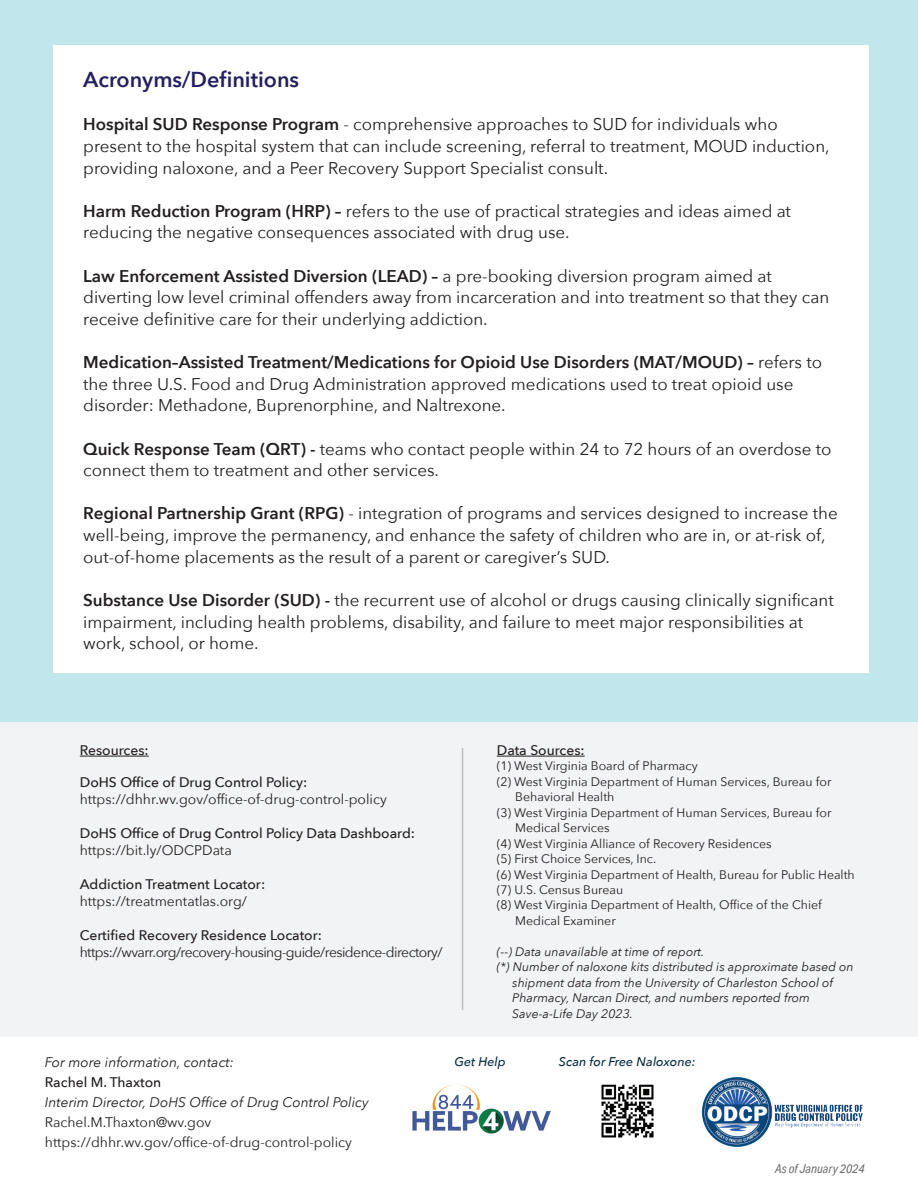
<style>
.page{position:relative;width:918px;height:1188px;background:#fff}
.page>*{position:absolute;margin:0;border:0;box-sizing:border-box;transform-origin:0 0}
.t1{font:600 21.6px "Avenir Next";color:#252161}
.t2{font:16.95px/21.6px "Avenir Next";color:#231f20}
.t3{font:13.95px/20.1px "Avenir Next";color:#231f20}
.t4{font:500 13.95px "Avenir Next";color:#231f20}
.t5{font:italic 13.95px "Avenir Next";color:#231f20}
.t6{font:13.95px "Avenir Next";letter-spacing:-.04em;color:#231f20}
.t7{font:italic 500 12.6px "Avenir Next";color:#092e42}
.t8{font:12.3px "Avenir Next";color:#231f20}
.t9{font:italic 12.3px "Avenir Next";color:#231f20}
.t10{font:italic 12.3px "Aktiv Grotesk Cd";color:#6c6d70}
.s1{font-weight:600}
</style>
<div class="page">
<img style="left:701px;top:1077px;width:162px;height:70px">
<div style="left:0;top:0;width:918px;height:723px;background:#c1e6ec"></div>
<div style="left:0;top:722px;width:918px;height:315px;background:#f2f3f4"></div>
<hr style="left:80px;top:756px;width:69px;height:1px;background:#231f20">
<hr style="left:497px;top:756px;width:88px;height:1px;background:#231f20">
<hr style="left:462px;top:748px;width:1px;height:262px;background:#bcbdc0">
<div style="left:53px;top:45px;width:816px;height:628px;background:#fff"></div>
<img style="left:413px;top:1084px;width:137px;height:49px">
<img style="left:601px;top:1084px;width:53px;height:54px">
<p class="t1" style="left:83px;top:61px;width:218px">Acronyms/Definitions</p>
<p class="t2" style="left:83px;top:113px;width:748px"><span class="s1">Hospital SUD Response Program</span> - comprehensive approaches to SUD for individuals who present to the hospital system that can include screening, referral to treatment, MOUD induction, providing naloxone, and a Peer Recovery Support Specialist consult.</p>
<p class="t2" style="left:83px;top:199px;width:709px"><span class="s1">Harm Reduction Program (HRP) –</span> refers to the use of practical strategies and ideas aimed at reducing the negative consequences associated with drug use.</p>
<p class="t2" style="left:83px;top:264px;width:748px"><span class="s1">Law Enforcement Assisted Diversion (LEAD) –</span> a pre-booking diversion program aimed at diverting low level criminal offenders away from incarceration and into treatment so that they can receive definitive care for their underlying addiction.</p>
<p class="t2" style="left:83px;top:351px;width:740px"><span class="s1">Medication–Assisted Treatment/Medications for Opioid Use Disorders (MAT/MOUD) –</span> refers to the three U.S. Food and Drug Administration approved medications used to treat opioid use disorder: Methadone, Buprenorphine, and Naltrexone.</p>
<p class="t2" style="left:83px;top:437px;width:750px"><span class="s1">Quick Response Team (QRT) -</span> teams who contact people within 24 to 72 hours of an overdose to connect them to treatment and other services.</p>
<p class="t2" style="left:83px;top:502px;width:756px"><span class="s1">Regional Partnership Grant (RPG)</span> - integration of programs and services designed to increase the well-being, improve the permanency, and enhance the safety of children who are in, or at-risk of, out-of-home placements as the result of a parent or caregiver’s SUD.</p>
<p class="t2" style="left:83px;top:589px;width:752px"><span class="s1">Substance Use Disorder (SUD) -</span> the recurrent use of alcohol or drugs causing clinically significant impairment, including health problems, disability, and failure to meet major responsibilities at work, school, or home.</p>
<p class="t4" style="left:80px;top:738px;width:71px">Resources:</p>
<p class="t4" style="left:80px;top:771px;width:229px">DoHS Office of Drug Control Policy:</p>
<p class="t3" style="left:80px;top:789px;width:309px">https://dhhr.wv.gov/office-of-drug-control-policy</p>
<p class="t4" style="left:80px;top:822px;width:337px">DoHS Office of Drug Control Policy Data Dashboard:</p>
<p class="t3" style="left:80px;top:840px;width:153px">https://bit.ly/ODCPData</p>
<p class="t4" style="left:80px;top:873px;width:187px">Addiction Treatment Locator:</p>
<p class="t3" style="left:80px;top:891px;width:169px">https://treatmentatlas.org/</p>
<p class="t4" style="left:80px;top:924px;width:244px">Certified Recovery Residence Locator:</p>
<p class="t6" style="left:80px;top:941px;width:364px">https://wvarr.org/recovery-housing-guide/residence-directory/</p>
<p class="t4" style="left:497px;top:738px;width:89px">Data Sources:</p>
<p class="t8" style="left:497px;top:756px;width:202px">(1) West Virginia Board of Pharmacy</p>
<p class="t8" style="left:497px;top:771px;width:336px">(2) West Virginia Department of Human Services, Bureau for</p>
<p class="t8" style="left:515px;top:787px;width:101px">Behavioral Health</p>
<p class="t8" style="left:497px;top:802px;width:336px">(3) West Virginia Department of Human Services, Bureau for</p>
<p class="t8" style="left:515px;top:818px;width:96px">Medical Services</p>
<p class="t8" style="left:497px;top:833px;width:276px">(4) West Virginia Alliance of Recovery Residences</p>
<p class="t8" style="left:497px;top:848px;width:161px">(5) First Choice Services, Inc.</p>
<p class="t8" style="left:497px;top:864px;width:360px">(6) West Virginia Department of Health, Bureau for Public Health</p>
<p class="t8" style="left:497px;top:879px;width:128px">(7) U.S. Census Bureau</p>
<p class="t8" style="left:497px;top:895px;width:327px">(8) West Virginia Department of Health, Office of the Chief</p>
<p class="t8" style="left:515px;top:910px;width:102px">Medical Examiner</p>
<p class="t9" style="left:497px;top:941px;width:209px">(--) Data unavailable at time of report.</p>
<p class="t9" style="left:497px;top:957px;width:358px">(*) Number of naloxone kits distributed is approximate based on</p>
<p class="t9" style="left:512px;top:972px;width:323px">shipment data from the University of Charleston School of</p>
<p class="t9" style="left:512px;top:987px;width:299px">Pharmacy, Narcan Direct, and numbers reported from</p>
<p class="t9" style="left:512px;top:1003px;width:122px">Save-a-Life Day 2023.</p>
<p class="t5" style="left:45px;top:1050px;width:191px">For more information, contact:</p>
<p class="t4" style="left:45px;top:1070px;width:118px">Rachel M. Thaxton</p>
<p class="t5" style="left:45px;top:1090px;width:326px">Interim Director, DoHS Office of Drug Control Policy</p>
<p class="t3" style="left:45px;top:1111px;width:309px">Rachel.M.Thaxton@wv.gov https://dhhr.wv.gov/office-of-drug-control-policy</p>
<p class="t7" style="left:455px;top:1050px;width:53px">Get Help</p>
<p class="t7" style="left:559px;top:1050px;width:138px">Scan for Free Naloxone:</p>
<p class="t10" style="left:775px;top:1161px;width:91px">As of January 2024</p>
</div>
